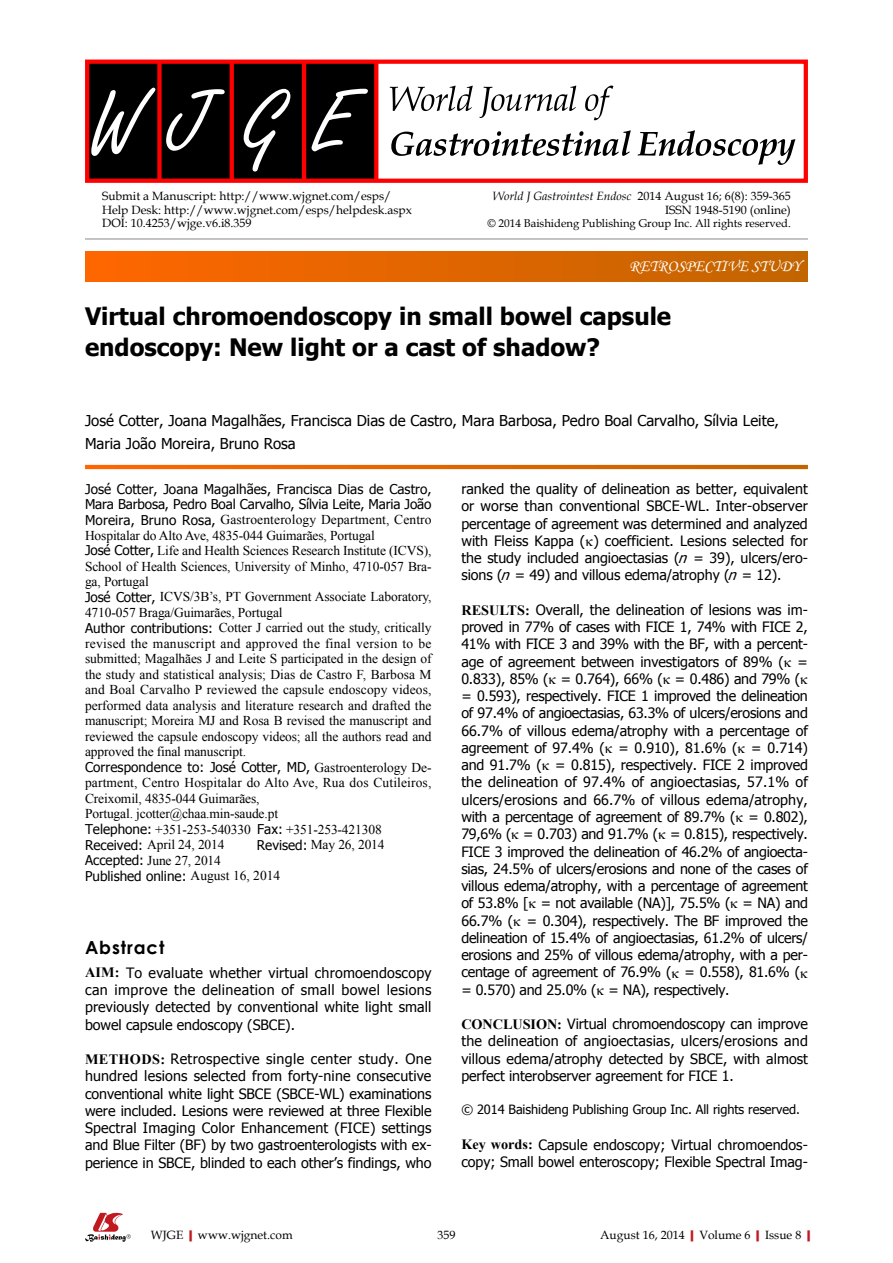
<style>
.page{position:relative;width:893px;height:1263px;background:#fff}
.page>*{position:absolute;margin:0;border:0;box-sizing:border-box;transform-origin:0 0}
.t1{font:700 24px/31.5px "Tahoma";color:#000}
.t2{font:700 18px "Century Gothic";letter-spacing:.05em;color:#000}
.t3{font:16.5px "Monotype Corsiva";color:#fff}
.t4{font:15px/22.5px "Tahoma";color:#000}
.t5{font:14.25px/17.2px "Tahoma";letter-spacing:-.01em;color:#000;text-align:justify}
.t6{font:13.5px/15.5px "Times New Roman";letter-spacing:-.01em;color:#000}
.t7{font:13.5px/15.5px "Tahoma";color:#000}
.t8{font:12.75px "Tahoma";letter-spacing:-.005em;color:#000}
.t9{font:12px/13.5px "Book Antiqua";color:#000}
.t10{font:11.25px "Book Antiqua";color:#000}
.s1{font-style:italic}
.s2{font-family:"Tahoma"}
.s3{font-family:"Times New Roman"}
.s4{font-family:"Times New Roman";font-weight:700}
.s5{font-weight:700;color:#c01920}
</style>
<div class="page">
<hr style="left:85px;top:239px;width:723px;height:1px;background:#898989">
<svg style="left:85px;top:465px;width:723px;height:4px;background:#e06500"></svg>
<div style="left:85px;top:252px;width:723px;height:29px;background:linear-gradient(to right,#f60,#c16500)"></div>
<svg style="left:85px;top:1213px;width:46px;height:29px"></svg>
<div style="left:87px;top:61px;width:289px;height:121px;background:#000"></div>
<div style="left:157px;top:61px;width:5px;height:121px;background:#f00"></div>
<svg style="left:230px;top:65px;width:4px;height:113px"></svg>
<hr style="left:302px;top:61px;width:4px;height:121px;background:#f00">
<svg style="left:374px;top:65px;width:4px;height:113px"></svg>
<div style="left:85px;top:60px;width:723px;height:123px;border:4px solid #f00"></div>
<svg style="left:311px;top:89px;width:57px;height:62px"></svg>
<svg style="left:244px;top:89px;width:46px;height:83px"></svg>
<svg style="left:166px;top:89px;width:59px;height:62px"></svg>
<svg style="left:91px;top:88px;width:64px;height:68px"></svg>
<svg style="left:390px;top:86px;width:223px;height:34px"></svg>
<svg style="left:391px;top:130px;width:404px;height:35px"></svg>
<p class="t9" style="left:102px;top:189px;width:311px">Submit a Manuscript: http://www.wjgnet.com/esps/<br>Help Desk: http://www.wjgnet.com/esps/helpdesk.aspx<br>DOI: 10.4253/wjge.v6.i8.359</p>
<p class="t9" style="left:493px;top:189px;width:300px;text-align:right"><span class="s1">World J Gastrointest Endosc</span> 2014 August 16; 6(8): 359-365<br>ISSN 1948-5190 (online)</p>
<p class="t10" style="left:487px;top:215px;width:305px">© 2014 Baishideng Publishing Group Inc. All rights reserved.</p>
<p class="t3" style="left:629px;top:256px;width:173px">RETROSPECTIVE STUDY</p>
<p class="t3" style="left:688px;top:256px;width:114px">BRIEF AR ICLE</p>
<h1 class="t1" style="left:85px;top:298px;width:588px">Virtual chromoendoscopy in small bowel capsule endoscopy: New light or a cast of shadow?</h1>
<p class="t4" style="left:85px;top:409px;width:696px">José Cotter, Joana Magalhães, Francisca Dias de Castro, Mara Barbosa, Pedro Boal Carvalho, Sílvia Leite,<br>Maria João Moreira, Bruno Rosa</p>
<p class="t7" style="left:85px;top:480px;width:348px">José Cotter, Joana Magalhães, Francisca Dias de Castro,<br>Mara Barbosa, Pedro Boal Carvalho, Sílvia Leite, Maria João</p>
<p class="t6" style="left:85px;top:512px;width:348px"><span class="s2">Moreira, Bruno Rosa,</span> Gastroenterology Department, Centro Hospitalar do Alto Ave, 4835-044 Guimarães, Portugal<br><span class="s2">José Cotter,</span> Life and Health Sciences Research Institute (ICVS), School of Health Sciences, University of Minho, 4710-057 Bra&shy;ga, Portugal<br><span class="s2">José Cotter,</span> ICVS/3B’s, PT Government Associate Laboratory, 4710-057 Braga/Guimarães, Portugal<br><span class="s2">Author contributions:</span> Cotter J carried out the study, critically revised the manuscript and approved the final version to be submitted; Magalhães J and Leite S participated in the design of the study and statistical analysis; Dias de Castro F, Barbosa M and Boal Carvalho P reviewed the capsule endoscopy videos, performed data analysis and literature research and drafted the manuscript; Moreira MJ and Rosa B revised the manuscript and reviewed the capsule endoscopy videos; all the authors read and approved the final manuscript.</p>
<p class="t7" style="left:85px;top:759px;width:348px">Correspondence to: José Cotter, MD, <span class="s3">Gastroenterology De-</span></p>
<p class="t6" style="left:85px;top:775px;width:348px">partment, Centro Hospitalar do Alto Ave, Rua dos Cutileiros, Creixomil, 4835-044 Guimarães,<br>Portugal. jcotter@chaa.min-saude.pt<br><span class="s2">Telephone:</span> +351-253-540330 <span class="s2">Fax:</span> +351-253-421308<br><span class="s2">Received:</span> April 24, 2014</p>
<p class="t5" style="left:461px;top:480px;width:348px">ranked the quality of delineation as better, equivalent or worse than conventional SBCE-WL. Inter-observer percentage of agreement was determined and analyzed with Fleiss Kappa ( ) coefficient. Lesions selected for the study included angioectasias (<span class="s1">n</span> = 39), ulcers/ero&shy;sions (<span class="s1">n</span> = 49) and villous edema/atrophy (<span class="s1">n</span> = 12).</p>
<p class="t5" style="left:461px;top:600px;width:348px;text-align:left"><span class="s4">RESULTS:</span> Overall, the delineation of lesions was im&shy;proved in 77% of cases with FICE 1, 74% with FICE 2, 41% with FICE 3 and 39% with the BF, with a percent&shy;age of agreement between investigators of 89% ( = 0.833), 85% ( = 0.764), 66% ( = 0.486) and 79% ( = 0.593), respectively. FICE 1 improved the delineation of 97.4% of angioectasias, 63.3% of ulcers/erosions and 66.7% of villous edema/atrophy with a percentage of agreement of 97.4% ( = 0.910), 81.6% ( = 0.714) and 91.7% ( = 0.815), respectively. FICE 2 improved the delineation of 97.4% of angioectasias, 57.1% of ulcers/erosions and 66.7% of villous edema/atrophy, with a percentage of agreement of 89.7% ( = 0.802), 79,6% ( = 0.703) and 91.7% ( = 0.815), respectively.<br>FICE 3 improved the delineation of 46.2% of angioecta&shy;sias, 24.5% of ulcers/erosions and none of the cases of villous edema/atrophy, with a percentage of agreement of 53.8% [ = not available (NA)], 75.5% ( = NA) and 66.7% ( = 0.304), respectively. The BF improved the delineation of 15.4% of angioectasias, 61.2% of ulcers/ erosions and 25% of villous edema/atrophy, with a per&shy;centage of agreement of 76.9% ( = 0.558), 81.6% ( = 0.570) and 25.0% ( = NA), respectively.</p>
<p class="t5" style="left:461px;top:1014px;width:348px"><span class="s4">CONCLUSION:</span> Virtual chromoendoscopy can improve the delineation of angioectasias, ulcers/erosions and villous edema/atrophy detected by SBCE, with almost perfect interobserver agreement for FICE 1.</p>
<p class="t8" style="left:461px;top:1101px;width:340px">© 2014 Baishideng Publishing Group Inc. All rights reserved.</p>
<p class="t5" style="left:461px;top:1135px;width:348px"><span class="s4">Key words:</span> Capsule endoscopy; Virtual chromoendos&shy;copy; Small bowel enteroscopy; Flexible Spectral Imag-</p>
<p class="t6" style="left:257px;top:837px;width:129px"><span class="s2">Revised:</span> May 26, 2014</p>
<p class="t6" style="left:85px;top:852px;width:137px"><span class="s2">Accepted:</span> June 27, 2014</p>
<p class="t7" style="left:85px;top:867px;width:197px">Published online: <span class="s3">August 16, 2014</span></p>
<p class="t2" style="left:85px;top:934px;width:81px">Abstract</p>
<p class="t5" style="left:85px;top:963px;width:348px"><span class="s4">AIM:</span> To evaluate whether virtual chromoendoscopy can improve the delineation of small bowel lesions previously detected by conventional white light small bowel capsule endoscopy (SBCE).</p>
<p class="t5" style="left:85px;top:1049px;width:348px"><span class="s4">METHODS:</span> Retrospective single center study. One hundred lesions selected from forty-nine consecutive conventional white light SBCE (SBCE-WL) examinations were included. Lesions were reviewed at three Flexible Spectral Imaging Color Enhancement (FICE) settings and Blue Filter (BF) by two gastroenterologists with ex&shy;perience in SBCE, blinded to each other’s findings, who</p>
<p class="t9" style="left:151px;top:1227px;width:143px">WJGE<span class="s5">|</span>www.wjgnet.com</p>
<p class="t9" style="left:437px;top:1227px;width:19px">359</p>
<p class="t9" style="left:600px;top:1227px;width:217px">August 16, 2014<span class="s5">|</span>Volume 6<span class="s5">|</span>Issue 8<span class="s5">|</span></p>
</div>
